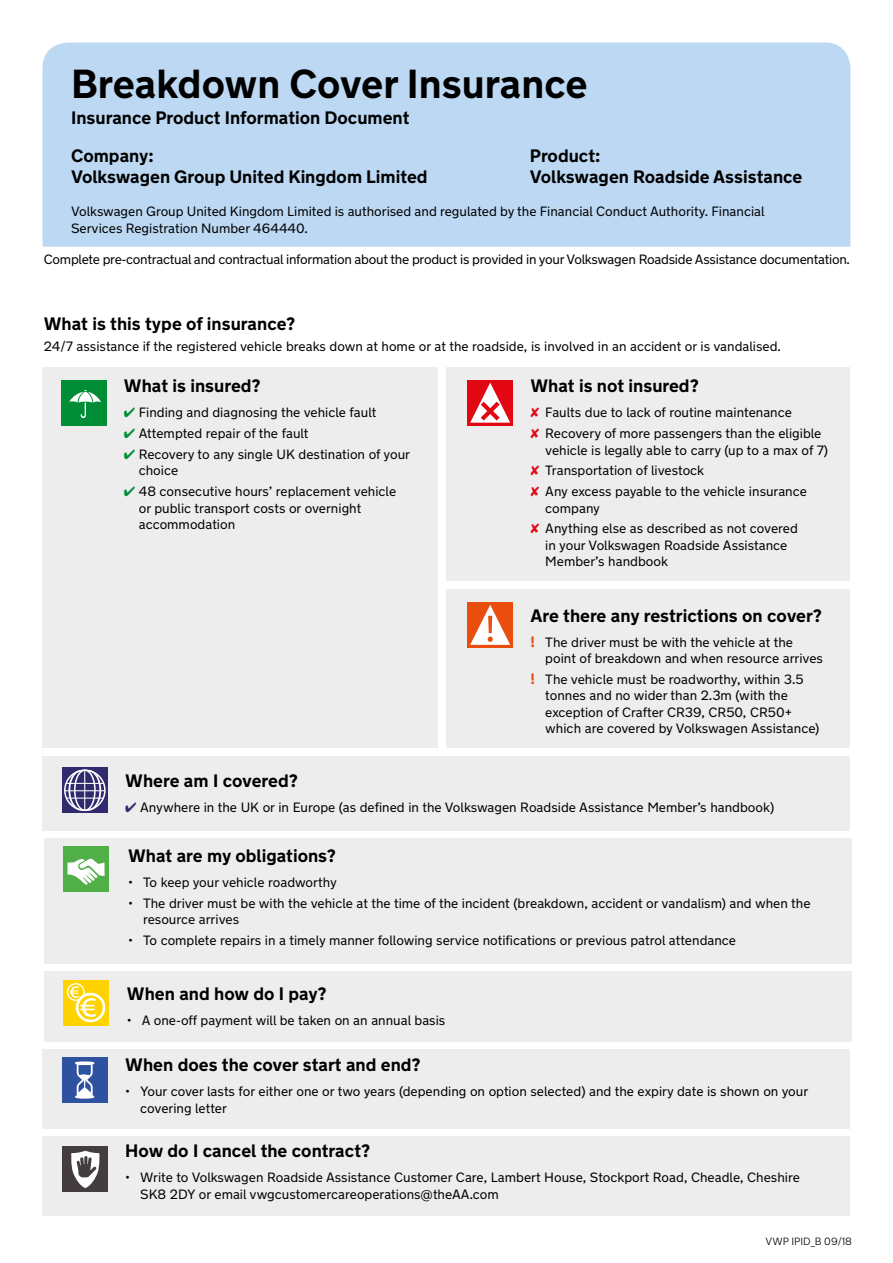
<style>
.page{position:relative;width:893px;height:1263px;background:#fff}
.page>*{position:absolute;margin:0;border:0;box-sizing:border-box;transform-origin:0 0}
.t1{font:700 40.5px "New Transport";color:#000}
.t2{font:700 18px/21px "New Transport";color:#000}
.t3{font:13.5px/16.5px "New Transport";color:#000}
.t4{font:13.5px "New Transport";letter-spacing:-.02em;color:#000}
.t5{font:300 10.5px "New Transport";color:#000}
.s1{color:#008d36}
.s2{font-weight:700;font-size:15px;color:#e94e0f}
.s3{color:#312a6f}
</style>
<div class="page">
<div style="left:43px;top:43px;width:807px;height:204px;background:#bcd8f2"></div>
<div style="left:43px;top:367px;width:395px;height:381px;background:#ededed"></div>
<div style="left:446px;top:367px;width:404px;height:214px;background:#ededed"></div>
<div style="left:446px;top:589px;width:404px;height:158px;background:#ededed"></div>
<div style="left:43px;top:756px;width:807px;height:74px;background:#ededed"></div>
<div style="left:61px;top:380px;width:45px;height:45px;background:#008d36"></div>
<svg style="left:69px;top:390px;width:32px;height:28px"></svg>
<div style="left:467px;top:380px;width:46px;height:45px;background:#e30613"></div>
<svg style="left:470px;top:383px;width:40px;height:40px"></svg>
<div style="left:467px;top:602px;width:46px;height:45px;background:#e94e0f"></div>
<svg style="left:470px;top:605px;width:40px;height:40px"></svg>
<div style="left:62px;top:767px;width:45px;height:46px;background:#312a6f"></div>
<svg style="left:64px;top:769px;width:42px;height:42px"></svg>
<div style="left:44px;top:971px;width:808px;height:71px;background:#ededed"></div>
<div style="left:64px;top:980px;width:45px;height:45px;background:#ffd300"></div>
<div style="left:76px;top:993px;width:29px;height:29px;border:3px solid #fff;border-radius:50%"></div>
<div style="left:67px;top:983px;width:18px;height:18px;border:1px solid #fff;border-radius:50%"></div>
<svg style="left:70px;top:986px;width:26px;height:31px"></svg>
<div style="left:44px;top:838px;width:808px;height:125px;background:#ededed"></div>
<div style="left:64px;top:847px;width:45px;height:45px;background:#50af47"></div>
<svg style="left:67px;top:858px;width:38px;height:27px"></svg>
<div style="left:43px;top:1049px;width:807px;height:79px;background:#ededed"></div>
<div style="left:43px;top:1136px;width:807px;height:79px;background:#ededed"></div>
<div style="left:62px;top:1146px;width:45px;height:46px;background:#433d40"></div>
<svg style="left:71px;top:1151px;width:29px;height:37px"></svg>
<div style="left:62px;top:1057px;width:45px;height:46px;background:#2f52a0"></div>
<svg style="left:75px;top:1061px;width:19px;height:37px"></svg>
<h1 class="t1" style="left:71px;top:58px;width:518px">Breakdown Cover Insurance</h1>
<h2 class="t2" style="left:71px;top:108px;width:340px">Insurance Product Information Document</h2>
<h2 class="t2" style="left:71px;top:146px;width:358px">Company:<br>Volkswagen Group United Kingdom Limited</h2>
<h2 class="t2" style="left:530px;top:146px;width:274px">Product:<br>Volkswagen Roadside Assistance</h2>
<p class="t3" style="left:71px;top:203px;width:695px">Volkswagen Group United Kingdom Limited is authorised and regulated by the Financial Conduct Authority. Financial<br>Services Registration Number 464440.</p>
<p class="t4" style="left:44px;top:251px;width:808px">Complete pre-contractual and contractual information about the product is provided in your Volkswagen Roadside Assistance documentation.</p>
<h2 class="t2" style="left:44px;top:314px;width:253px">What is this type of insurance?</h2>
<p class="t3" style="left:44px;top:338px;width:739px">24/7 assistance if the registered vehicle breaks down at home or at the roadside, is involved in an accident or is vandalised.</p>
<h2 class="t2" style="left:124px;top:376px;width:138px">What is insured?</h2>
<p class="t3" style="left:124px;top:405px;width:254px"><span class="s1">✔</span> Finding and diagnosing the vehicle fault</p>
<p class="t3" style="left:124px;top:425px;width:186px"><span class="s1">✔</span> Attempted repair of the fault</p>
<p class="t3" style="left:139px;top:446px;width:273px;text-indent:-15px"><span class="s1">✔</span> Recovery to any single UK destination of your choice</p>
<p class="t3" style="left:139px;top:483px;width:259px;text-indent:-15px"><span class="s1">✔</span> 48 consecutive hours’ replacement vehicle or public transport costs or overnight accommodation</p>
<h2 class="t2" style="left:530px;top:376px;width:170px">What is not insured?</h2>
<p class="t3" style="left:545px;top:402px;width:278px;line-height:20.7px">Faults due to lack of routine maintenance<br>Recovery of more passengers than the eligible</p>
<p class="t3" style="left:545px;top:440px;width:284px;line-height:20.7px">vehicle is legally able to carry (up to a max of 7)<br>Transportation of livestock<br>Any excess payable to the vehicle insurance</p>
<p class="t3" style="left:545px;top:498px;width:254px;line-height:20.7px">company<br>Anything else as described as not covered</p>
<p class="t3" style="left:545px;top:537px;width:244px">in your Volkswagen Roadside Assistance<br>Member’s handbook</p>
<h2 class="t2" style="left:530px;top:605px;width:293px">Are there any restrictions on cover?</h2>
<p class="t3" style="left:545px;top:634px;width:279px;text-indent:-15px"><span class="s2">!</span> The driver must be with the vehicle at the point of breakdown and when resource arrives</p>
<p class="t3" style="left:545px;top:671px;width:275px;text-indent:-15px"><span class="s2">!</span> The vehicle must be roadworthy, within 3.5 tonnes and no wider than 2.3m (with the exception of Crafter CR39, CR50, CR50+ which are covered by Volkswagen Assistance)</p>
<h2 class="t2" style="left:125px;top:771px;width:174px">Where am I covered?</h2>
<p class="t3" style="left:125px;top:799px;width:650px"><span class="s3">✔</span> Anywhere in the UK or in Europe (as defined in the Volkswagen Roadside Assistance Member’s handbook)</p>
<h2 class="t2" style="left:128px;top:845px;width:209px">What are my obligations?</h2>
<p class="t3" style="left:128px;top:874px;width:210px">• To keep your vehicle roadworthy</p>
<p class="t3" style="left:143px;top:895px;width:669px;text-indent:-15px">• The driver must be with the vehicle at the time of the incident (breakdown, accident or vandalism) and when the resource arrives</p>
<p class="t3" style="left:128px;top:932px;width:609px">• To complete repairs in a timely manner following service notifications or previous patrol attendance</p>
<h2 class="t2" style="left:127px;top:983px;width:201px">When and how do I pay?</h2>
<p class="t3" style="left:127px;top:1012px;width:320px">• A one-off payment will be taken on an annual basis</p>
<h2 class="t2" style="left:125px;top:1055px;width:297px">When does the cover start and end?</h2>
<p class="t3" style="left:140px;top:1083px;width:669px;text-indent:-15px">• Your cover lasts for either one or two years (depending on option selected) and the expiry date is shown on your covering letter</p>
<h2 class="t2" style="left:125px;top:1141px;width:246px">How do I cancel the contract?</h2>
<p class="t3" style="left:140px;top:1169px;width:661px;text-indent:-15px">• Write to Volkswagen Roadside Assistance Customer Care, Lambert House, Stockport Road, Cheadle, Cheshire<br>SK8 2DY or email vwgcustomercareoperations@theAA.com</p>
<p class="t5" style="left:766px;top:1235px;width:88px">VWP IPID_B 09/18</p>
</div>
